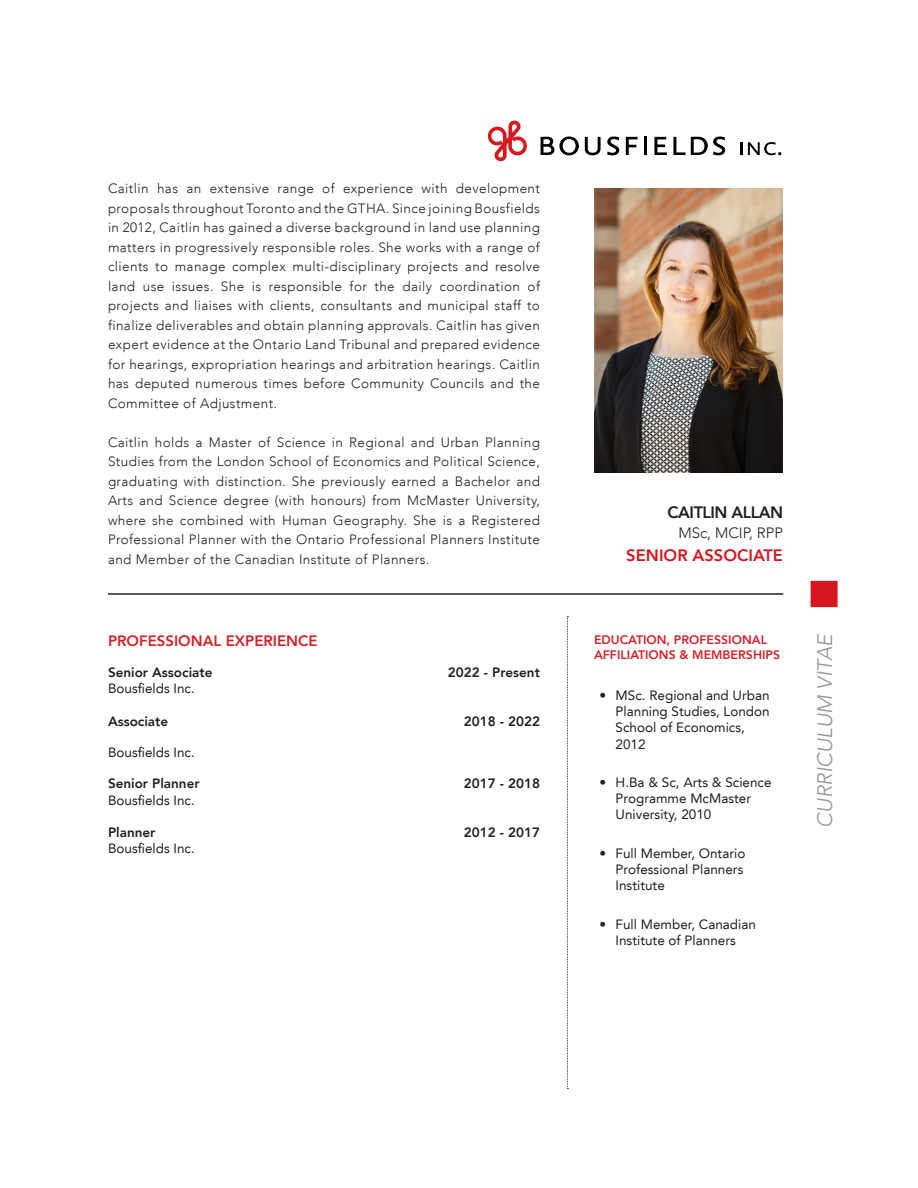
<style>
.page{position:relative;width:918px;height:1188px;background:#fff}
.page>*{position:absolute;margin:0;border:0;box-sizing:border-box;transform-origin:0 0}
.t1{font:italic 300 21px "Avenir LT";color:#939598}
._1_Name_sub{font:800 16.5px "Avenir LT";color:#d7171f}
._1_Name_1{font:800 16.5px "Avenir LT";letter-spacing:-.03em;color:#231f20}
._2_Red_Heading{font:800 15px "Avenir LT";color:#d1232a}
._1_Name_sub-2{font:300 15px "Avenir LT";color:#231f20}
._1_Block_paragraph{font:300 13.5px/19.5px "Avenir LT";letter-spacing:.03em;color:#231f20;text-align:justify}
._1_Experience_2{font:13.5px/16.2px "Avenir LT";color:#231f20}
._1_Experience_1{font:800 13.5px "Avenir LT";color:#231f20}
._1_Experience_1-2{font:13.5px "Avenir LT";color:#231f20}
._2_Red_Heading_small{font:800 12.3px/14.9px "Avenir LT";color:#d1232a}
</style>
<div class="page">
<div style="left:811px;top:581px;width:27px;height:26px;background:#d7171f"></div>
<svg style="left:487px;top:120px;width:40px;height:42px"></svg>
<svg style="left:541px;top:136px;width:38px;height:19px"></svg>
<svg style="left:585px;top:137px;width:16px;height:18px"></svg>
<svg style="left:607px;top:137px;width:12px;height:18px"></svg>
<svg style="left:626px;top:137px;width:12px;height:18px"></svg>
<hr style="left:644px;top:137px;width:3px;height:18px;background:#000">
<svg style="left:654px;top:137px;width:13px;height:18px"></svg>
<svg style="left:673px;top:137px;width:12px;height:18px"></svg>
<svg style="left:691px;top:137px;width:34px;height:18px"></svg>
<svg style="left:740px;top:142px;width:2px;height:13px"></svg>
<svg style="left:748px;top:142px;width:33px;height:13px"></svg>
<img style="left:594px;top:189px;width:189px;height:283px">
<hr style="left:108px;top:593px;width:675px;height:2px;background:#231f20">
<svg style="left:567px;top:616px;width:1px;height:473px"></svg>
<p class="_1_Block_paragraph" style="left:108px;top:179px;width:434px">Caitlin has an extensive range of experience with development proposals throughout Toronto and the GTHA. Since joining Bousfields in 2012, Caitlin has gained a diverse background in land use planning matters in progressively responsible roles. She works with a range of clients to manage complex multi-disciplinary projects and resolve land use issues. She is responsible for the daily coordination of projects and liaises with clients, consultants and municipal staff to finalize deliverables and obtain planning approvals. Caitlin has given expert evidence at the Ontario Land Tribunal and prepared evidence for hearings, expropriation hearings and arbitration hearings. Caitlin has deputed numerous times before Community Councils and the Committee of Adjustment.</p>
<p class="_1_Block_paragraph" style="left:108px;top:432px;width:434px">Caitlin holds a Master of Science in Regional and Urban Planning Studies from the London School of Economics and Political Science, graduating with distinction. She previously earned a Bachelor and Arts and Science degree (with honours) from McMaster University, where she combined with Human Geography. She is a Registered Professional Planner with the Ontario Professional Planners Institute and Member of the Canadian Institute of Planners.</p>
<p class="_2_Red_Heading" style="left:108px;top:632px;width:211px">PROFESSIONAL EXPERIENCE</p>
<p class="_1_Experience_1" style="left:108px;top:664px;width:106px">Senior Associate</p>
<p class="_1_Experience_1" style="left:448px;top:664px;width:93px">2022 - Present</p>
<p class="_1_Experience_2" style="left:108px;top:681px;width:88px">Bousfields Inc.</p>
<p class="_1_Experience_1" style="left:108px;top:713px;width:62px">Associate</p>
<p class="_1_Experience_1" style="left:464px;top:713px;width:78px">2018 - 2022</p>
<p class="_1_Experience_1-2" style="left:108px;top:745px;width:88px">Bousfields Inc.</p>
<p class="_1_Experience_1" style="left:108px;top:776px;width:93px">Senior Planner</p>
<p class="_1_Experience_1" style="left:464px;top:776px;width:78px">2017 - 2018</p>
<p class="_1_Experience_2" style="left:108px;top:792px;width:88px">Bousfields Inc.</p>
<p class="_1_Experience_1" style="left:108px;top:825px;width:49px">Planner</p>
<p class="_1_Experience_1" style="left:464px;top:825px;width:78px">2012 - 2017</p>
<p class="_1_Experience_2" style="left:108px;top:841px;width:88px">Bousfields Inc.</p>
<p class="_1_Name_1" style="left:668px;top:503px;width:117px">CAITLIN ALLAN</p>
<p class="_1_Name_sub-2" style="left:678px;top:524px;width:106px">MSc, MCIP, RPP</p>
<p class="_1_Name_sub" style="left:626px;top:545px;width:158px">SENIOR ASSOCIATE</p>
<p class="_2_Red_Heading_small" style="left:594px;top:632px;width:188px">EDUCATION, PROFESSIONAL<br>AFFILIATIONS &amp; MEMBERSHIPS</p>
<p class="_1_Experience_2" style="left:616px;top:687px;width:156px;text-indent:-16px">• MSc. Regional and Urban<br>Planning Studies, London<br>School of Economics,<br>2012</p>
<p class="_1_Experience_2" style="left:616px;top:774px;width:158px;text-indent:-16px">• H.Ba &amp; Sc, Arts &amp; Science<br>Programme McMaster<br>University, 2010</p>
<p class="_1_Experience_2" style="left:616px;top:845px;width:131px;text-indent:-16px">• Full Member, Ontario<br>Professional Planners<br>Institute</p>
<p class="_1_Experience_2" style="left:599px;top:916px;width:158px;text-align:center">• Full Member, Canadian<br>Institute of Planners</p>
<h1 class="t1" style="left:812px;top:828px;width:195px;rotate:-90deg">CURRICULUM VITAE</h1>
</div>
